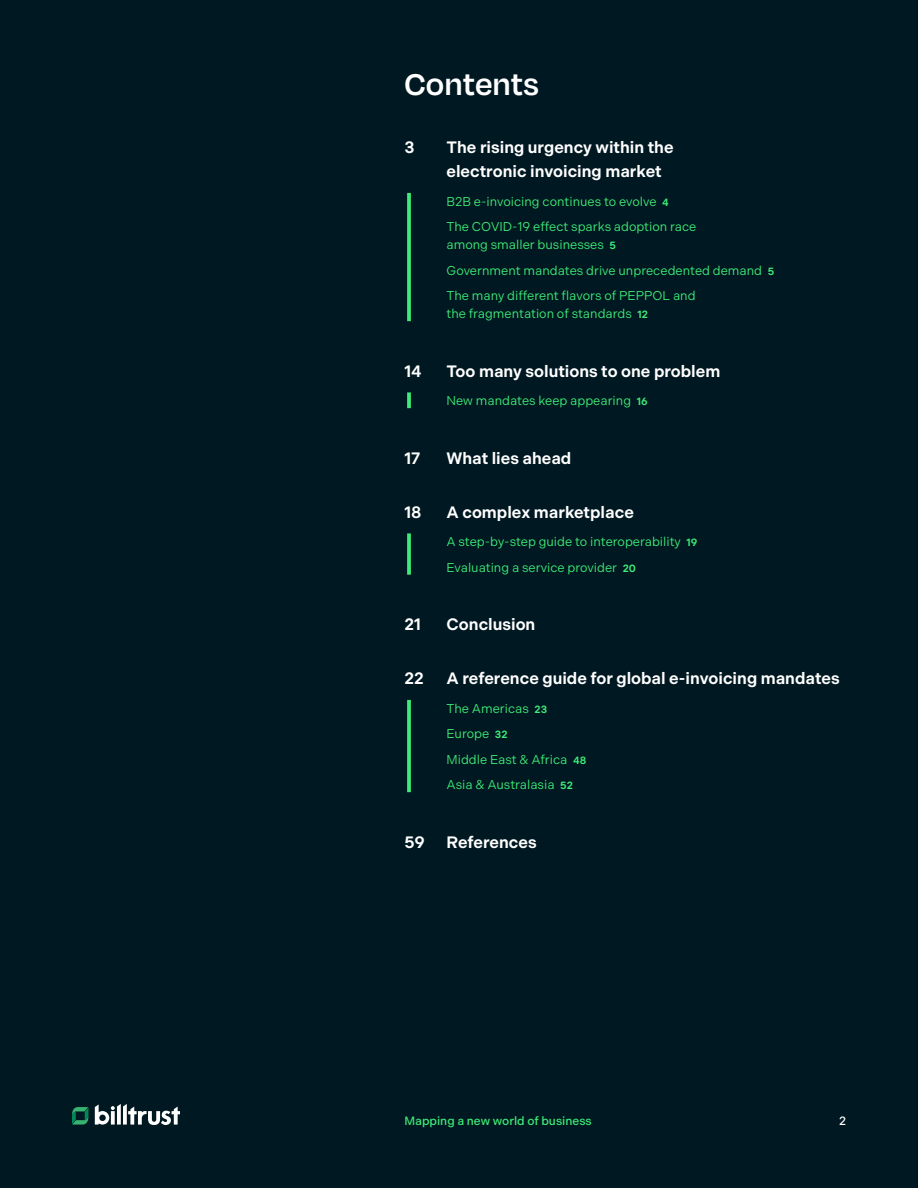
<style>
.page{position:relative;width:918px;height:1188px;background:#001821}
.page>*{position:absolute;margin:0;border:0;box-sizing:border-box;transform-origin:0 0}
.TOC_Header{font:600 34.5px "Degular";color:#fff}
.t1{font:600 16.5px/24px "Indivisible";color:#fff}
.t2{font:12.75px/18px "Indivisible";color:#3eec78}
.t3{font:500 12px "Indivisible";color:#3eec78}
.t4{font:500 12px "Indivisible";color:#fff}
.s1{font-weight:600;font-size:10.5px}
</style>
<div class="page">
<svg style="left:72px;top:1107px;width:16px;height:18px"></svg>
<svg style="left:95px;top:1104px;width:85px;height:21px"></svg>
<svg style="left:407px;top:193px;width:4px;height:128px"></svg>
<svg style="left:407px;top:392px;width:4px;height:16px"></svg>
<svg style="left:407px;top:533px;width:4px;height:42px"></svg>
<svg style="left:407px;top:700px;width:4px;height:92px"></svg>
<p class="TOC_Header" style="left:405px;top:63px;width:136px">Contents</p>
<p class="t1" style="left:405px;top:135px;width:12px">3</p>
<p class="t1" style="left:446px;top:135px;width:229px">The rising urgency within the electronic invoicing market</p>
<p class="t2" style="left:447px;top:192px;width:224px">B2B e-invoicing continues to evolve <span class="s1">4</span></p>
<p class="t2" style="left:446px;top:218px;width:251px">The COVID-19 effect sparks adoption race among smaller businesses <span class="s1">5</span></p>
<p class="t2" style="left:446px;top:261px;width:329px">Government mandates drive unprecedented demand <span class="s1">5</span></p>
<p class="t2" style="left:446px;top:287px;width:251px">The many different flavors of PEPPOL and the fragmentation of standards <span class="s1">12</span></p>
<p class="t1" style="left:404px;top:359px;width:19px">14</p>
<p class="t1" style="left:446px;top:359px;width:275px">Too many solutions to one problem</p>
<p class="t2" style="left:446px;top:392px;width:203px">New mandates keep appearing <span class="s1">16</span></p>
<p class="t1" style="left:404px;top:446px;width:18px">17</p>
<p class="t1" style="left:446px;top:446px;width:126px">What lies ahead</p>
<p class="t1" style="left:404px;top:500px;width:19px">18</p>
<p class="t1" style="left:446px;top:500px;width:189px">A complex marketplace</p>
<p class="t2" style="left:446px;top:533px;width:252px">A step-by-step guide to interoperability <span class="s1">19</span></p>
<p class="t2" style="left:446px;top:558px;width:191px">Evaluating a service provider <span class="s1">20</span></p>
<p class="t1" style="left:404px;top:612px;width:18px">21</p>
<p class="t1" style="left:446px;top:612px;width:90px">Conclusion</p>
<p class="t1" style="left:404px;top:666px;width:21px">22</p>
<p class="t1" style="left:446px;top:666px;width:395px">A reference guide for global e-invoicing mandates</p>
<p class="t2" style="left:446px;top:699px;width:102px">The Americas <span class="s1">23</span></p>
<p class="t2" style="left:446px;top:725px;width:62px">Europe <span class="s1">32</span></p>
<p class="t2" style="left:446px;top:750px;width:141px">Middle East &amp; Africa <span class="s1">48</span></p>
<p class="t2" style="left:446px;top:776px;width:128px">Asia &amp; Australasia <span class="s1">52</span></p>
<p class="t1" style="left:404px;top:830px;width:22px">59</p>
<p class="t1" style="left:446px;top:830px;width:92px">References</p>
<p class="t3" style="left:405px;top:1114px;width:189px">Mapping a new world of business</p>
<p class="t4" style="left:839px;top:1114px;width:8px">2</p>
</div>
